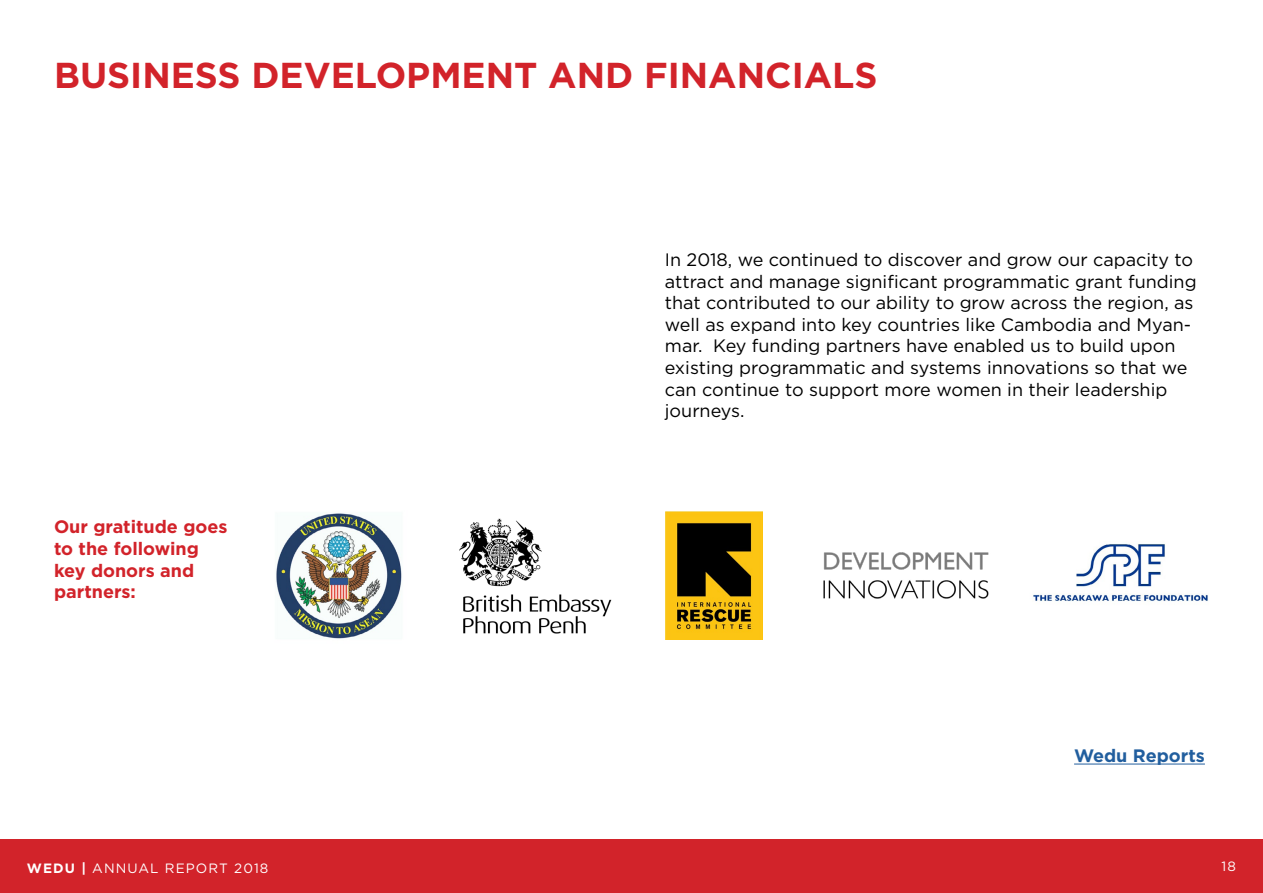
<style>
.page{position:relative;width:1263px;height:893px;background:#fff}
.page>*{position:absolute;margin:0;border:0;box-sizing:border-box;transform-origin:0 0}
.t1{font:700 36px "Gotham";color:#d2232a}
.t2{font:18px/21.6px "Gotham";color:#000}
.t3{font:700 18px/21.6px "Gotham";color:#d2232a}
.t4{font:700 18px "Gotham";color:#215e9e}
.t5{font:13.5px "Gotham";letter-spacing:.08em;color:#fff}
.s1{font-weight:700}
</style>
<div class="page">
<div style="left:0;top:839px;width:1263px;height:54px;background:#d2232a"></div>
<img style="left:276px;top:513px;width:126px;height:126px">
<img style="left:1033px;top:544px;width:175px;height:58px">
<img style="left:823px;top:552px;width:166px;height:47px">
<img style="left:459px;top:518px;width:153px;height:116px">
<img style="left:665px;top:512px;width:97px;height:128px">
<hr style="left:1074px;top:764px;width:131px;height:1px;background:#215e9e">
<h1 class="t1" style="left:54px;top:54px;width:825px">BUSINESS DEVELOPMENT AND FINANCIALS</h1>
<p class="t3" style="left:54px;top:516px;width:175px">Our gratitude goes to the following key donors and partners:</p>
<p class="t2" style="left:665px;top:249px;width:533px">In 2018, we continued to discover and grow our capacity to attract and manage significant programmatic grant funding that contributed to our ability to grow across the region, as well as expand into key countries like Cambodia and Myan&shy;mar. Key funding partners have enabled us to build upon existing programmatic and systems innovations so that we can continue to support more women in their leadership journeys.</p>
<p class="t4" style="left:1074px;top:745px;width:132px">Wedu Reports</p>
<p class="t5" style="left:27px;top:860px;width:243px"><span class="s1">WEDU |</span> ANNUAL REPORT 2018</p>
<p class="t5" style="left:1221px;top:859px;width:16px">18</p>
</div>
